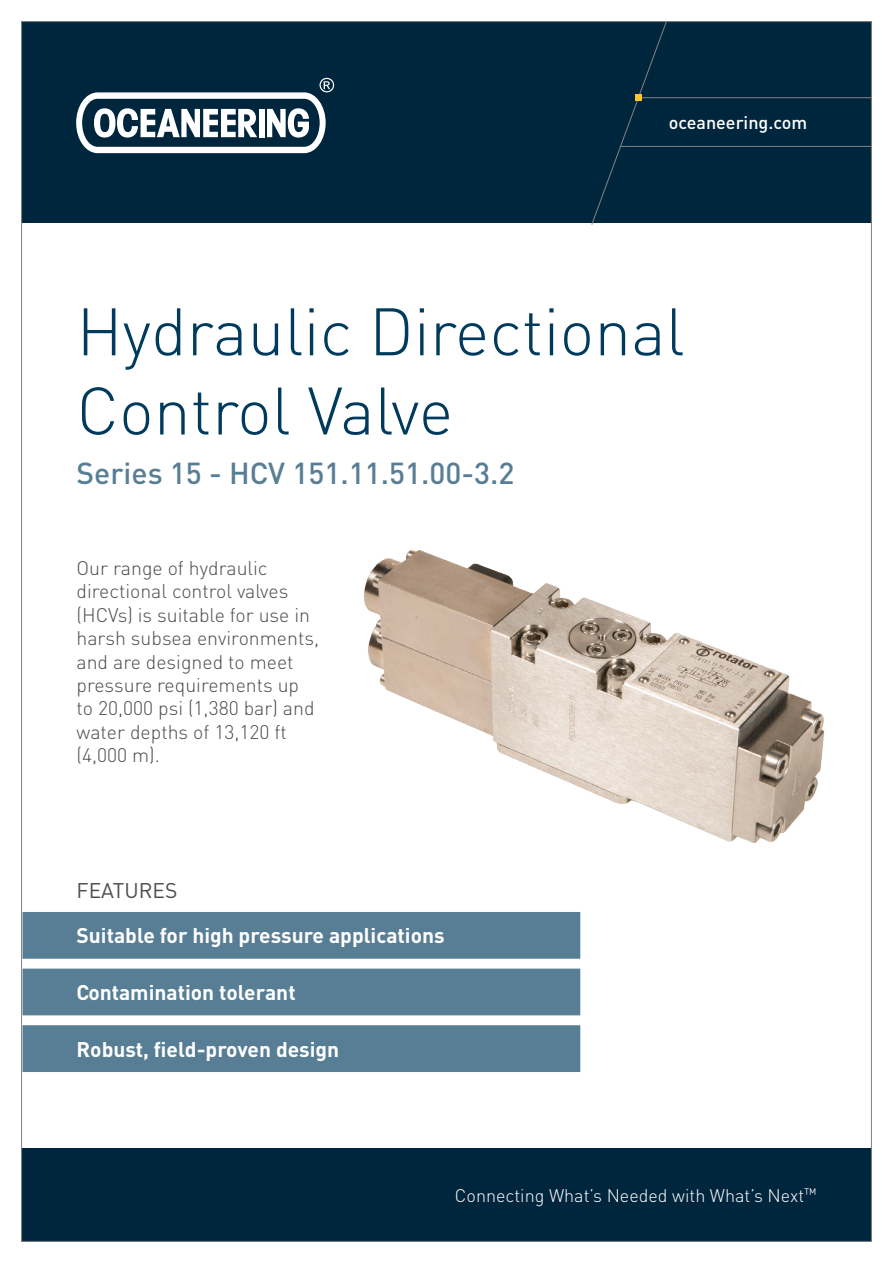
<style>
.page{position:relative;width:893px;height:1263px;background:#fff}
.page>*{position:absolute;margin:0;border:0;box-sizing:border-box;transform-origin:0 0}
.Heading{font:300 66px/79.2px "DIN";color:#003a5d}
.Subheading{font:500 30px "DIN";color:#577e95}
.Features{font:700 21px "DIN";color:#fff}
.Features_Heading{font:21px "DIN";color:#4b4c4d}
.Ingress{font:300 19.5px/23.4px "DIN";color:#4b4c4d}
.t1{font:300 18px "DIN";color:#fff}
.Oceaneering_com__tag{font:500 18px "DIN";color:#fff}
</style>
<div class="page">
<div style="left:21px;top:21px;width:850px;height:202px;background:#00263e"></div>
<div style="left:21px;top:1148px;width:851px;height:94px;background:#00263e"></div>
<svg style="left:76px;top:78px;width:258px;height:75px"></svg>
<div style="left:259px;top:109px;width:6px;height:28px;background:#fff"></div>
<svg style="left:591px;top:23px;width:76px;height:202px"></svg>
<hr style="left:639px;top:97px;width:233px;height:1px;background:#808285">
<hr style="left:621px;top:146px;width:251px;height:1px;background:#808285">
<div style="left:635px;top:95px;width:7px;height:6px;background:#ffc52d"></div>
<div style="left:23px;top:912px;width:557px;height:47px;background:#577e95"></div>
<div style="left:23px;top:968px;width:557px;height:47px;background:#577e95"></div>
<div style="left:23px;top:1025px;width:557px;height:47px;background:#577e95"></div>
<img style="left:364px;top:550px;width:461px;height:293px">
<p class="Oceaneering_com__tag" style="left:669px;top:111px;width:140px">oceaneering.com</p>
<p class="Heading" style="left:77px;top:290px;width:610px">Hydraulic Directional<br>Control Valve</p>
<p class="Subheading" style="left:77px;top:454px;width:439px">Series 15 - HCV 151.11.51.00-3.2</p>
<p class="Ingress" style="left:77px;top:556px;width:244px">Our range of hydraulic directional control valves (HCVs) is suitable for use in harsh subsea environments, and are designed to meet pressure requirements up to 20,000 psi (1,380 bar) and water depths of 13,120 ft (4,000 m).</p>
<p class="Features_Heading" style="left:77px;top:876px;width:102px">FEATURES</p>
<p class="Features" style="left:77px;top:922px;width:370px">Suitable for high pressure applications</p>
<p class="Features" style="left:77px;top:978px;width:221px">Contamination tolerant</p>
<p class="Features" style="left:77px;top:1035px;width:264px">Robust, field-proven design</p>
<p class="t1" style="left:455px;top:1184px;width:363px">Connecting What’s Needed with What’s Next<sup>™</sup></p>
</div>
